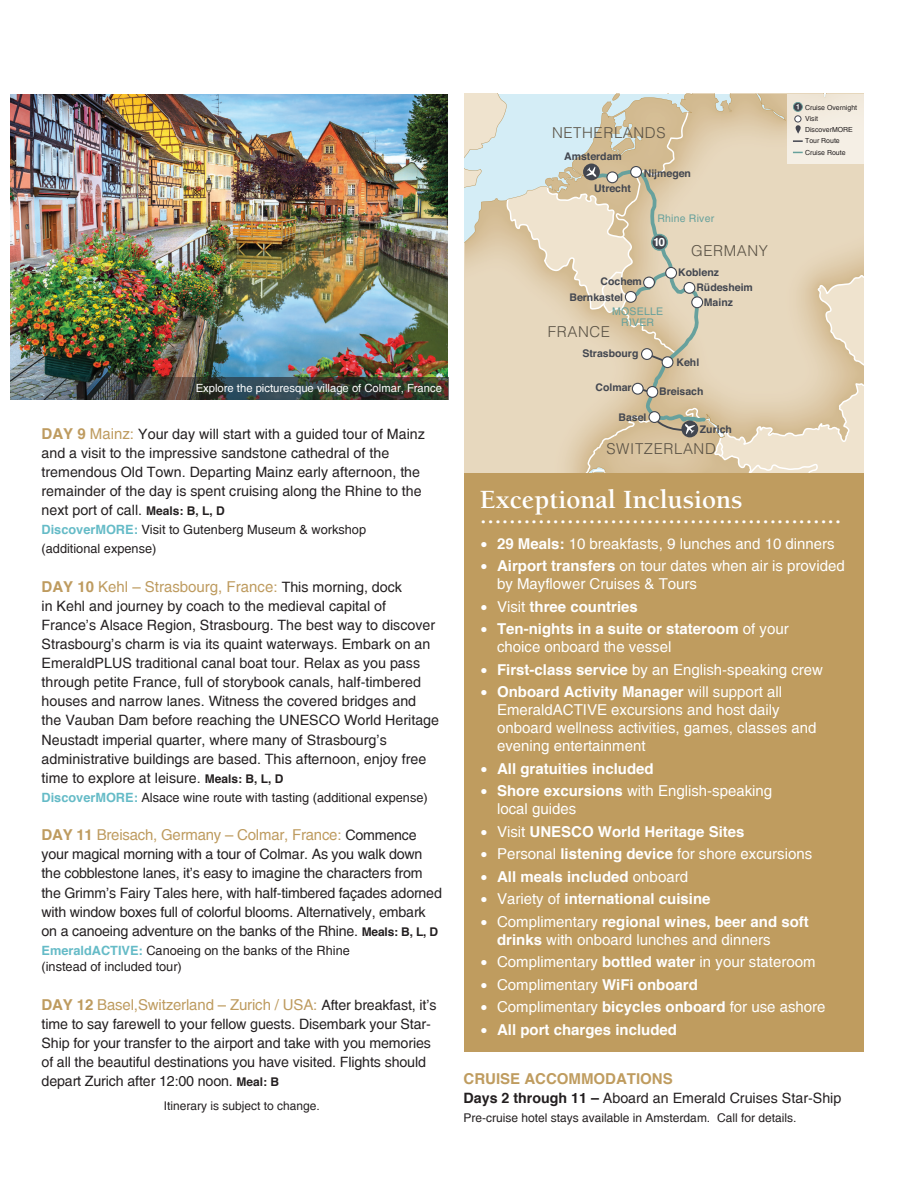
<style>
.page{position:relative;width:918px;height:1188px;background:#fff}
.page>*{position:absolute;margin:0;border:0;box-sizing:border-box;transform-origin:0 0}
.t1{font:700 27px "Berkeley";color:#fff}
.t2{font:15px/18px "Helvetica";color:#fff}
.t3{font:700 15px/18px "Helvetica";color:#fff}
.t4{font:15px "Helvetica";letter-spacing:-.01em;color:#be9b5f}
.t5{font:300 15px "Helvetica";letter-spacing:.04em;color:#5a5245}
.t6{font:700 15px "Helvetica";color:#bf9c5f}
.t7{font:14.25px/19px "Helvetica";color:#231f20}
.t8{font:12.75px/19.2px "Helvetica";color:#231f20}
.t9{font:12px "Helvetica";color:#231f20}
.t10{font:700 11.4px "Helvetica";color:#fff;scale:1.05 1}
.t11{font:11.25px "Helvetica";color:#fff}
.t12{font:700 10.5px "Helvetica";color:#434750}
.t13{font:10.5px/11.2px "Helvetica";letter-spacing:.02em;color:#67a19c;text-align:center}
.t14{font:6.9px/11.2px "Helvetica";color:#231f20}
.s1{font-weight:700;font-size:15px;color:#be9b5f}
.s2{font-size:15px;color:#be9b5f}
.s3{font-weight:700;font-size:12px}
.s4{font-weight:700;color:#65bbc7}
.s5{font-weight:700}
.s6{font-size:14.25px;color:#231f20}
.s7{font-family:"Lucida Grande"}
.s8{font-family:"Lucida Grande";font-weight:400}
.s9{font-weight:400}
</style>
<div class="page">
<div style="left:465px;top:473px;width:399px;height:579px;background:#bf9c5f"></div>
<img style="left:11px;top:94px;width:436px;height:283px">
<img style="left:11px;top:377px;width:437px;height:23px">
<svg style="left:465px;top:94px;width:399px;height:379px;background:#e0d4bb"></svg>
<p class="t11" style="left:196px;top:382px;width:248px">Explore the picturesque village of Colmar, France</p>
<p class="t7" style="left:42px;top:424px;width:385px"><span class="s1">DAY 9</span> <span class="s2">Mainz:</span> Your day will start with a guided tour of Mainz and a visit to the impressive sandstone cathedral of the tremendous Old Town. Departing Mainz early afternoon, the remainder of the day is spent cruising along the Rhine to the next port of call. <span class="s3">Meals: B, L, D</span></p>
<p class="t8" style="left:42px;top:520px;width:326px"><span class="s4">DiscoverMORE:</span> Visit to Gutenberg Museum &amp; workshop (additional expense)</p>
<p class="t4" style="left:42px;top:578px;width:362px"><span class="s5">DAY 10</span> Kehl – Strasbourg, France: <span class="s6">This morning, dock</span></p>
<p class="t7" style="left:42px;top:596px;width:399px">in Kehl and journey by coach to the medieval capital of France’s Alsace Region, Strasbourg. The best way to discover Strasbourg’s charm is via its quaint waterways. Embark on an EmeraldPLUS traditional canal boat tour. Relax as you pass through petite France, full of storybook canals, half-timbered houses and narrow lanes. Witness the covered bridges and the Vauban Dam before reaching the UNESCO World Heritage Neustadt imperial quarter, where many of Strasbourg’s administrative buildings are based. This afternoon, enjoy free time to explore at leisure. <span class="s3">Meals: B, L, D</span></p>
<p class="t8" style="left:42px;top:788px;width:388px"><span class="s4">DiscoverMORE:</span> Alsace wine route with tasting (additional expense)</p>
<p class="t4" style="left:42px;top:826px;width:377px"><span class="s5">DAY 11</span> Breisach, Germany – Colmar, France: <span class="s6">Commence</span></p>
<p class="t7" style="left:42px;top:845px;width:402px">your magical morning with a tour of Colmar. As you walk down the cobblestone lanes, it’s easy to imagine the characters from the Grimm’s Fairy Tales here, with half-timbered façades adorned with window boxes full of colorful blooms. Alternatively, embark on a canoeing adventure on the banks of the Rhine. <span class="s3">Meals: B, L, D</span></p>
<p class="t8" style="left:42px;top:942px;width:310px;line-height:16.5px"><span class="s4">EmeraldACTIVE:</span> Canoeing on the banks of the Rhine (instead of included tour)</p>
<p class="t4" style="left:42px;top:996px;width:396px"><span class="s5">DAY 12</span> Basel,Switzerland – Zurich / USA: <span class="s6">After breakfast, it’s</span></p>
<p class="t7" style="left:42px;top:1014px;width:391px">time to say farewell to your fellow guests. Disembark your Star-Ship for your transfer to the airport and take with you memories of all the beautiful destinations you have visited. Flights should depart Zurich after 12:00 noon. <span class="s3">Meal: B</span></p>
<p class="t9" style="left:164px;top:1099px;width:158px">Itinerary is subject to change.</p>
<p class="t5" style="left:552px;top:120px;width:115px">NETHERLANDS</p>
<p class="t12" style="left:564px;top:148px;width:59px">Amsterdam</p>
<p class="t12" style="left:594px;top:180px;width:38px">Utrecht</p>
<p class="t12" style="left:644px;top:165px;width:49px">Nijmegen</p>
<p class="t13" style="left:657px;top:213px;width:58px">Rhine River</p>
<p class="t10" style="left:653px;top:233px;width:13px">10</p>
<p class="t5" style="left:691px;top:238px;width:78px">GERMANY</p>
<p class="t12" style="left:601px;top:273px;width:43px">Cochem</p>
<p class="t13" style="left:612px;top:305px;width:52px">MOSELLE<br>RIVER</p>
<p class="t12" style="left:569px;top:289px;width:55px">Bernkastel</p>
<p class="t5" style="left:548px;top:319px;width:64px">FRANCE</p>
<p class="t12" style="left:678px;top:264px;width:42px">Koblenz</p>
<p class="t12" style="left:704px;top:294px;width:31px">Mainz</p>
<p class="t12" style="left:696px;top:279px;width:58px">Rüdesheim</p>
<p class="t12" style="left:582px;top:345px;width:58px">Strasbourg</p>
<p class="t12" style="left:596px;top:379px;width:38px">Colmar</p>
<p class="t12" style="left:618px;top:409px;width:30px">Basel</p>
<p class="t12" style="left:677px;top:354px;width:24px">Kehl</p>
<p class="t12" style="left:659px;top:383px;width:46px">Breisach</p>
<p class="t12" style="left:700px;top:421px;width:34px">Zurich</p>
<p class="t5" style="left:607px;top:436px;width:111px">SWITZERLAND</p>
<p class="t14" style="left:805px;top:101px;width:54px">Cruise Overnight<br>Visit<br>DiscoverMORE<br>Tour Route<br>Cruise Route</p>
<h1 class="t1" style="left:480px;top:485px;width:264px">Exceptional Inclusions</h1>
<h1 class="t1" style="left:480px;top:500px;width:363px">..................................................</h1>
<p class="t2" style="left:480px;top:534px;width:356px"><span class="s7">•</span> <span class="s5">29 Meals:</span> 10 breakfasts, 9 lunches and 10 dinners</p>
<p class="t2" style="left:497px;top:557px;width:349px;text-indent:-17px"><span class="s7">•</span> <span class="s5">Airport transfers</span> on tour dates when air is provided by Mayflower Cruises &amp; Tours</p>
<p class="t3" style="left:480px;top:598px;width:160px"><span class="s8">•</span> <span class="s9">Visit</span> three countries</p>
<p class="t3" style="left:497px;top:620px;width:293px;text-indent:-17px"><span class="s8">•</span> Ten-nights in a suite or stateroom <span class="s9">of your choice onboard the vessel</span></p>
<p class="t2" style="left:480px;top:660px;width:345px"><span class="s7">•</span> <span class="s5">First-class service</span> by an English-speaking crew</p>
<p class="t2" style="left:497px;top:683px;width:321px;text-indent:-17px"><span class="s7">•</span> <span class="s5">Onboard Activity Manager</span> will support all EmeraldACTIVE excursions and host daily onboard wellness activities, games, classes and evening entertainment</p>
<p class="t3" style="left:480px;top:760px;width:175px"><span class="s8">•</span> All gratuities included</p>
<p class="t2" style="left:497px;top:782px;width:277px;text-indent:-17px"><span class="s7">•</span> <span class="s5">Shore excursions</span> with English-speaking local guides</p>
<p class="t3" style="left:480px;top:823px;width:266px"><span class="s8">•</span> <span class="s9">Visit</span> UNESCO World Heritage Sites</p>
<p class="t2" style="left:480px;top:845px;width:334px"><span class="s7">•</span> Personal <span class="s5">listening device</span> for shore excursions</p>
<p class="t3" style="left:480px;top:868px;width:210px"><span class="s8">•</span> All meals included <span class="s9">onboard</span></p>
<p class="t3" style="left:480px;top:890px;width:232px"><span class="s8">•</span> <span class="s9">Variety of</span> international cuisine</p>
<p class="t2" style="left:497px;top:912px;width:313px;text-indent:-17px"><span class="s7">•</span> Complimentary <span class="s5">regional wines, beer and soft drinks</span> with onboard lunches and dinners</p>
<p class="t2" style="left:480px;top:953px;width:337px"><span class="s7">•</span> Complimentary <span class="s5">bottled water</span> in your stateroom</p>
<p class="t2" style="left:480px;top:975px;width:220px"><span class="s7">•</span> Complimentary <span class="s5">WiFi onboard</span></p>
<p class="t2" style="left:480px;top:998px;width:347px"><span class="s7">•</span> Complimentary <span class="s5">bicycles onboard</span> for use ashore</p>
<p class="t3" style="left:480px;top:1021px;width:199px"><span class="s8">•</span> All port charges included</p>
<p class="t6" style="left:464px;top:1066px;width:211px">CRUISE ACCOMMODATIONS</p>
<p class="t7" style="left:464px;top:1088px;width:379px"><span class="s5">Days 2 through 11 –</span> Aboard an Emerald Cruises Star-Ship</p>
<p class="t9" style="left:464px;top:1111px;width:334px">Pre-cruise hotel stays available in Amsterdam. Call for details.</p>
</div>
